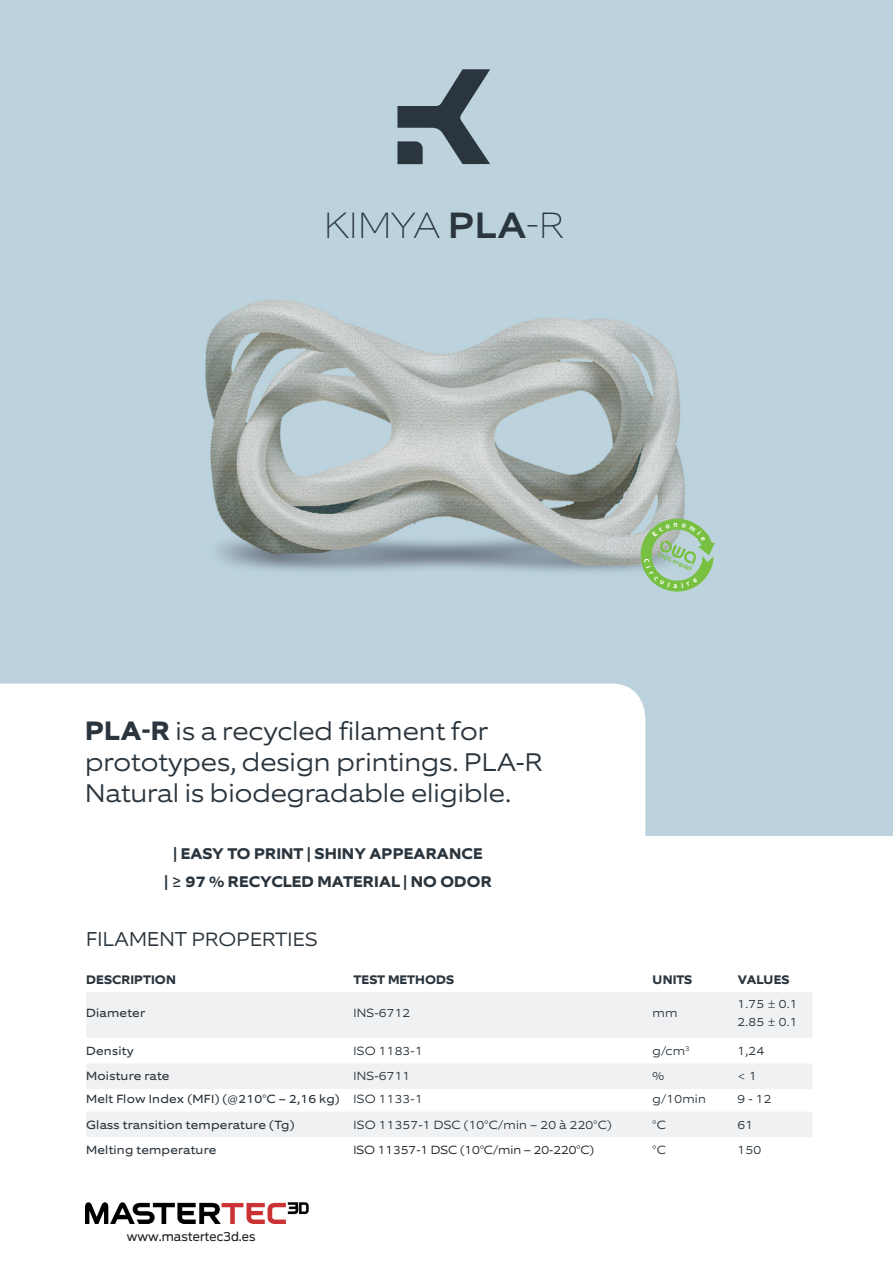
<style>
.page{position:relative;width:893px;height:1263px;background:#fff}
.page>*{position:absolute;margin:0;border:0;box-sizing:border-box;transform-origin:0 0}
.t1{font:100 36.9px "Equip Extended";color:#2b353d}
.t2{font:300 25.8px/30.9px "Equip Extended";color:#2b353d}
.t3{font:300 19.5px "Equip Extended";letter-spacing:.01em;color:#2b353d}
.t4{font:700 15.6px/28.5px "Equip Extended";letter-spacing:.01em;color:#2b353d;text-align:center;scale:.96 1}
.t5{font:700 12.45px "Equip Extended";letter-spacing:.01em;color:#2b353d;scale:.96 1}
.t6{font:300 12px/18px "Equip Extended";letter-spacing:.02em;color:#2b353d}
.t7{font:12px "Equip Extended";letter-spacing:.02em;color:#2b353d}
.t8{font:300 12px "Equip Extended";color:#231f20}
.t9{font:12px "Antenna";color:#221e1f}
.s1{font-weight:500}
.s2{font-weight:700;font-size:26.85px}
.s3{font-size:20.25px}
</style>
<div class="page">
<img style="left:0;top:0;width:893px;height:836px">
<svg style="left:0;top:684px;width:645px;height:152px"></svg>
<svg style="left:397px;top:69px;width:93px;height:95px;background:#7a8b94"></svg>
<svg style="left:86px;top:992px;width:726px;height:145px;fill:#f0f1f2"></svg>
<img style="left:86px;top:1202px;width:223px;height:22px">
<svg style="left:640px;top:518px;width:75px;height:74px;background:#9dc796"></svg>
<p class="t1" style="left:324px;top:202px;width:241px">KIMYA <span class="s1">PLA</span>-R</p>
<p class="t2" style="left:85px;top:716px;width:405px"><span class="s2">PLA-R</span> is a recycled filament for</p>
<p class="t2" style="left:85px;top:747px;width:459px">prototypes, design printings. PLA-R<br>Natural is biodegradable eligible.</p>
<p class="t4" style="left:164px;top:839px;width:343px">| EASY TO PRINT | SHINY APPEARANCE<br>| ≥ 97 % RECYCLED MATERIAL | NO ODOR</p>
<p class="t3" style="left:86px;top:927px;width:233px"><span class="s3">FILAMENT</span> PROPERTIES</p>
<p class="t5" style="left:86px;top:971px;width:95px">DESCRIPTION</p>
<p class="t5" style="left:354px;top:971px;width:106px">TEST METHODS</p>
<p class="t5" style="left:653px;top:971px;width:43px">UNITS</p>
<p class="t5" style="left:738px;top:971px;width:56px">VALUES</p>
<p class="t7" style="left:86px;top:1005px;width:61px">Diameter</p>
<p class="t6" style="left:353px;top:1004px;width:58px">INS-6712</p>
<p class="t6" style="left:653px;top:1004px;width:26px">mm</p>
<p class="t6" style="left:738px;top:995px;width:61px">1.75 ± 0.1<br>2.85 ± 0.1</p>
<p class="t7" style="left:86px;top:1043px;width:49px">Density</p>
<p class="t6" style="left:353px;top:1042px;width:71px">ISO 1183-1</p>
<p class="t6" style="left:653px;top:1042px;width:39px">g/cm<sup>3</sup></p>
<p class="t6" style="left:738px;top:1042px;width:28px">1,24</p>
<p class="t7" style="left:86px;top:1069px;width:85px">Moisture rate</p>
<p class="t6" style="left:353px;top:1067px;width:58px">INS-6711</p>
<p class="t6" style="left:653px;top:1067px;width:13px">%</p>
<p class="t6" style="left:738px;top:1067px;width:21px">&lt; 1</p>
<p class="t7" style="left:86px;top:1091px;width:255px">Melt Flow Index (MFI) (@210°C – 2,16 kg)</p>
<p class="t6" style="left:353px;top:1090px;width:71px">ISO 1133-1</p>
<p class="t6" style="left:653px;top:1090px;width:55px">g/10min</p>
<p class="t6" style="left:738px;top:1090px;width:35px">9 - 12</p>
<p class="t7" style="left:86px;top:1117px;width:210px">Glass transition temperature (Tg)</p>
<p class="t6" style="left:353px;top:1115px;width:260px">ISO 11357-1 DSC (10°C/min – 20 à 220°C)</p>
<p class="t6" style="left:653px;top:1115px;width:15px">°C</p>
<p class="t6" style="left:738px;top:1115px;width:17px">61</p>
<p class="t7" style="left:86px;top:1142px;width:132px">Melting temperature</p>
<p class="t8" style="left:353px;top:1142px;width:242px">ISO 11357-1 DSC (10°C/min – 20-220°C)</p>
<p class="t6" style="left:652px;top:1141px;width:15px">°C</p>
<p class="t6" style="left:738px;top:1141px;width:25px">150</p>
<p class="t9" style="left:127px;top:1229px;width:130px">www.mastertec3d.es</p>
</div>
